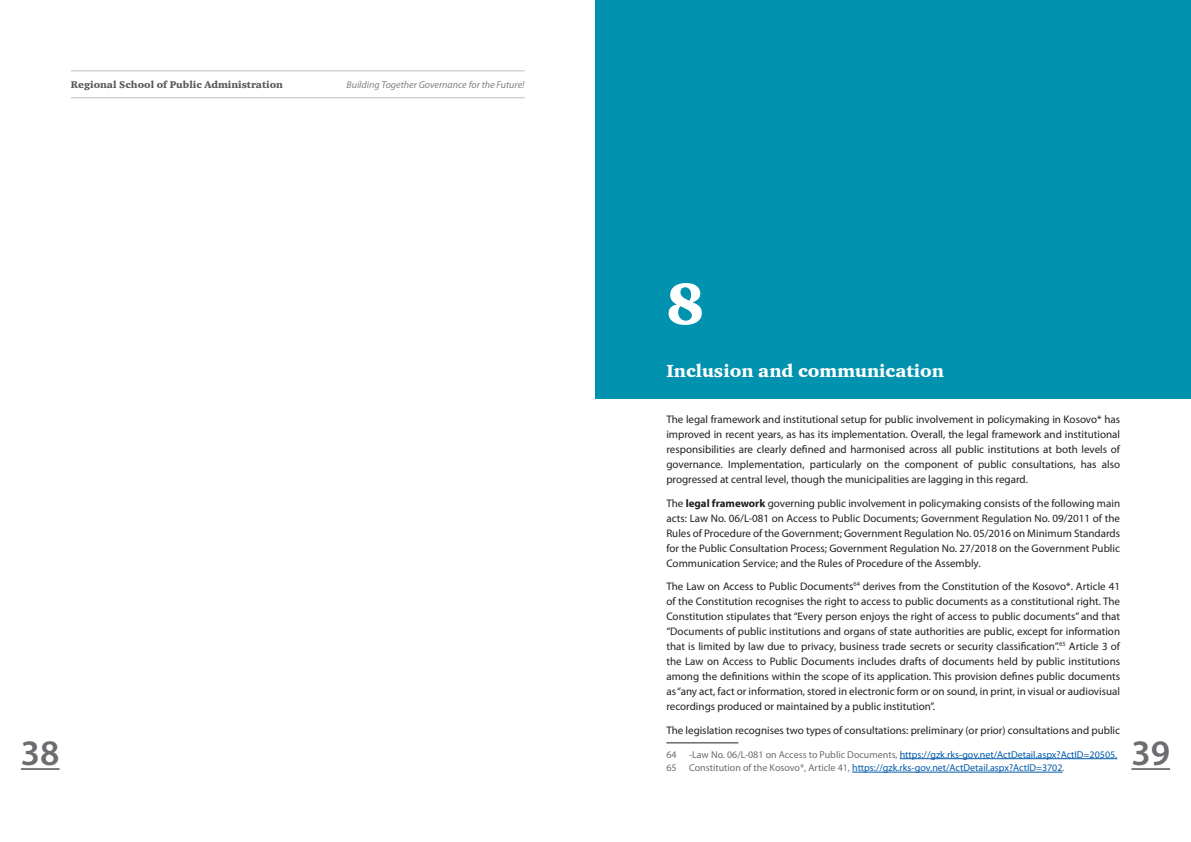
<style>
.page{position:relative;width:1191px;height:842px;background:#fff}
.page>*{position:absolute;margin:0;border:0;box-sizing:border-box;transform-origin:0 0}
.No{font:60px "Charter ITC Blac";color:#fff}
.t1{font:600 36px "Myriad Pro";color:#6c6d70}
.Heading_1{font:18px "Charter ITC Blac";color:#fff}
.Body{font:11px/15px "Myriad Pro";color:#231f20;text-align:justify}
.Footnote_text{font:10px "Myriad Pro";color:#015aaa}
.t2{font:italic 10px "Myriad Pro";color:#808285}
.t3{font:10px "Charter ITC Blac";color:#57585a}
.s1{font-weight:700}
.s2{color:#6c6d70}
</style>
<div class="page">
<div style="left:595px;top:0;width:596px;height:398px;background:#0092ae"></div>
<hr style="left:1131px;top:768px;width:39px;height:2px;background:#6c6d70">
<hr style="left:71px;top:70px;width:453px;height:1px;background:#bcbdc0">
<hr style="left:71px;top:97px;width:453px;height:1px;background:#bcbdc0">
<hr style="left:21px;top:768px;width:39px;height:2px;background:#6c6d70">
<hr style="left:666px;top:742px;width:72px;height:1px;background:#231f20">
<hr style="left:899px;top:758px;width:218px;height:1px;background:#015aaa">
<hr style="left:852px;top:772px;width:210px;height:1px;background:#015aaa">
<p class="t3" style="left:71px;top:78px;width:214px">Regional School of Public Administration</p>
<p class="t2" style="left:346px;top:79px;width:179px">Building Together Governance for the Future!</p>
<h2 class="t1" style="left:21px;top:733px;width:40px">38</h2>
<p class="No" style="left:666px;top:266px;width:40px">8</p>
<p class="Heading_1" style="left:666px;top:360px;width:279px">Inclusion and communication</p>
<p class="Body" style="left:666px;top:412px;width:455px">The legal framework and institutional setup for public involvement in policymaking in Kosovo* has improved in recent years, as has its implementation. Overall, the legal framework and institutional responsibilities are clearly defined and harmonised across all public institutions at both levels of governance. Implementation, particularly on the component of public consultations, has also progressed at central level, though the municipalities are lagging in this regard.</p>
<p class="Body" style="left:666px;top:496px;width:455px">The <span class="s1">legal framework</span> governing public involvement in policymaking consists of the following main acts: Law No. 06/L-081 on Access to Public Documents; Government Regulation No. 09/2011 of the Rules of Procedure of the Government; Government Regulation No. 05/2016 on Minimum Standards for the Public Consultation Process; Government Regulation No. 27/2018 on the Government Public Communication Service; and the Rules of Procedure of the Assembly.</p>
<p class="Body" style="left:666px;top:579px;width:455px">The Law on Access to Public Documents<sup>64</sup> derives from the Constitution of the Kosovo*. Article 41 of the Constitution recognises the right to access to public documents as a constitutional right. The Constitution stipulates that “Every person enjoys the right of access to public documents” and that “Documents of public institutions and organs of state authorities are public, except for information that is limited by law due to privacy, business trade secrets or security classification”.<sup>65</sup> Article 3 of the Law on Access to Public Documents includes drafts of documents held by public institutions among the definitions within the scope of its application. This provision defines public documents as “any act, fact or information, stored in electronic form or on sound, in print, in visual or audiovisual recordings produced or maintained by a public institution”.</p>
<p class="Body" style="left:666px;top:723px;width:455px">The legislation recognises two types of consultations: preliminary (or prior) consultations and public</p>
<p class="Footnote_text" style="left:666px;top:749px;width:452px"><span class="s2">64 -Law No. 06/L-081 on Access to Public Documents,</span> https://gzk.rks-gov.net/ActDetail.aspx?ActID=20505.</p>
<p class="Footnote_text" style="left:666px;top:762px;width:400px"><span class="s2">65 Constitution of the Kosovo*, Article 41,</span> https://gzk.rks-gov.net/ActDetail.aspx?ActID=3702<span class="s2">.</span></p>
<h2 class="t1" style="left:1131px;top:733px;width:40px">39</h2>
</div>
